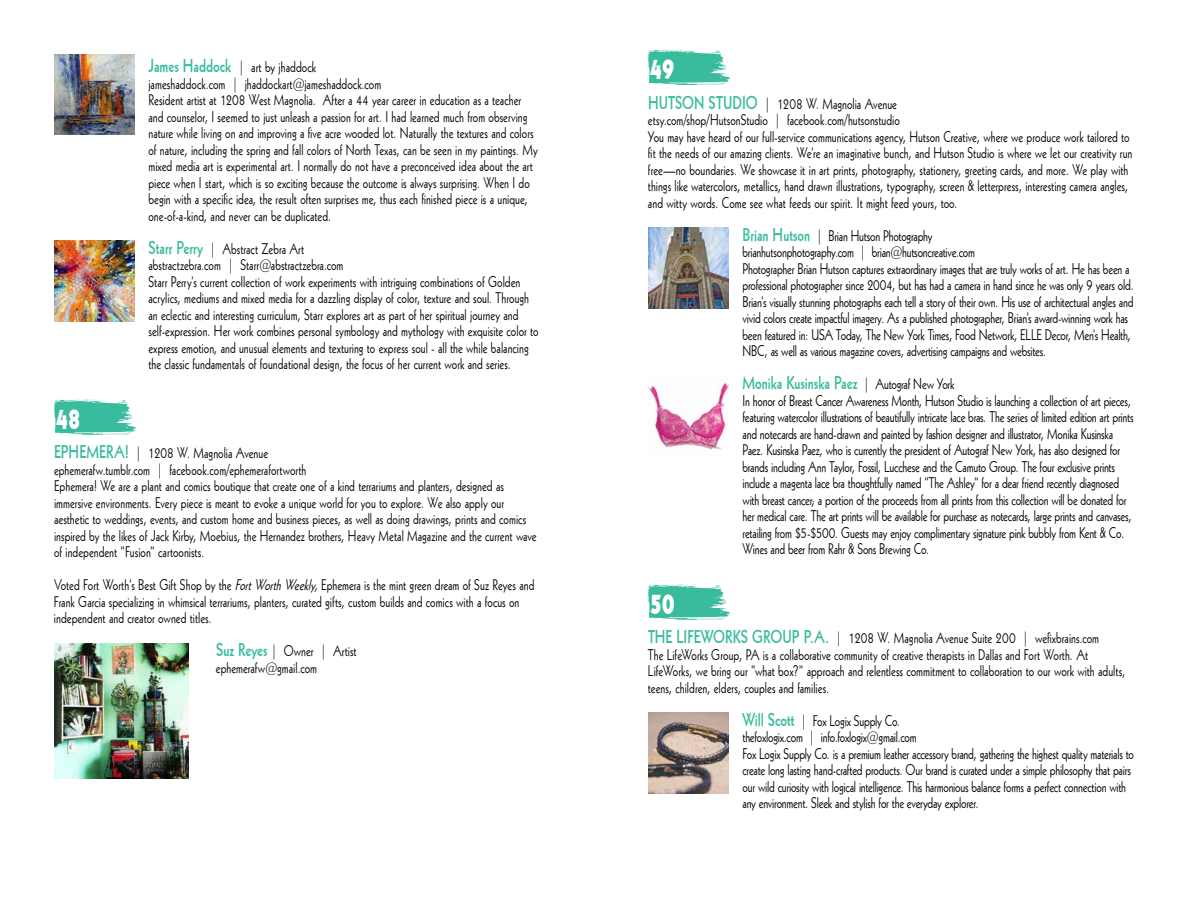
<style>
.page{position:relative;width:1188px;height:918px;background:#fff}
.page>*{position:absolute;margin:0;border:0;box-sizing:border-box;transform-origin:0 0}
.t1{font:28.5px "Geometric 231 BT Heavy C";color:#fff;scale:.8 1}
.t2{font:18px "Geometric 231 BT Bold C";color:#39bb9d;scale:.8 1}
.t3{font:15px/16.5px "Geometric 231 BT Roman C";color:#000;scale:.8 1}
.s1{font-family:"Geometric 231 BT Bold C";font-size:18px;color:#39bb9d}
.s2{font-style:italic}
.s3{font-family:"Geometric 231 BT Roman C";font-size:15px;color:#000}
</style>
<div class="page">
<svg style="left:54px;top:399px;width:82px;height:37px"></svg>
<img style="left:54px;top:644px;width:135px;height:135px">
<svg style="left:648px;top:49px;width:82px;height:37px"></svg>
<svg style="left:648px;top:584px;width:82px;height:37px"></svg>
<img style="left:54px;top:54px;width:81px;height:81px">
<img style="left:648px;top:227px;width:81px;height:81px">
<img style="left:648px;top:713px;width:81px;height:81px">
<img style="left:648px;top:380px;width:81px;height:75px">
<img style="left:54px;top:241px;width:81px;height:81px">
<p class="t3" style="left:148px;top:58px;width:488px"><span class="s1">James Haddock</span> | art by jhaddock<br>jameshaddock.com | jhaddockart@jameshaddock.com<br>Resident artist at 1208 West Magnolia. After a 44 year career in education as a teacher and counselor, I seemed to just unleash a passion for art. I had learned much from observing nature while living on and improving a five acre wooded lot. Naturally the textures and colors of nature, including the spring and fall colors of North Texas, can be seen in my paintings. My mixed media art is experimental art. I normally do not have a preconceived idea about the art piece when I start, which is so exciting because the outcome is always surprising. When I do begin with a specific idea, the result often surprises me, thus each finished piece is a unique, one-of-a-kind, and never can be duplicated.</p>
<p class="t3" style="left:148px;top:240px;width:489px"><span class="s1">Starr Perry</span> | Abstract Zebra Art<br>abstractzebra.com | Starr@abstractzebra.com<br>Starr Perry’s current collection of work experiments with intriguing combinations of Golden acrylics, mediums and mixed media for a dazzling display of color, texture and soul. Through an eclectic and interesting curriculum, Starr explores art as part of her spiritual journey and self-expression. Her work combines personal symbology and mythology with exquisite color to express emotion, and unusual elements and texturing to express soul - all the while balancing the classic fundamentals of foundational design, the focus of her current work and series.</p>
<h1 class="t1" style="left:56px;top:401px;width:33px">48</h1>
<p class="t2" style="left:54px;top:440px;width:21px">Ephemera</p>
<p class="t3" style="left:54px;top:445px;width:605px;text-indent:71px"><span class="s1">!</span> | 1208 W. Magnolia Avenue<br>ephemerafw.tumblr.com | facebook.com/ephemerafortworth<br>Ephemera! We are a plant and comics boutique that create one of a kind terrariums and planters, designed as immersive environments. Every piece is meant to evoke a unique world for you to explore. We also apply our aesthetic to weddings, events, and custom home and business pieces, as well as doing drawings, prints and comics inspired by the likes of Jack Kirby, Moebius, the Hernandez brothers, Heavy Metal Magazine and the current wave of independent “Fusion” cartoonists.</p>
<p class="t3" style="left:54px;top:577px;width:602px">Voted Fort Worth’s Best Gift Shop by the <span class="s2">FortWorthWeekly,</span>Ephemera is the mint green dream of Suz Reyes and<br>Frank Garcia specializing in whimsical terrariums, planters, curated gifts, custom builds and comics with a focus on independent and creator owned titles.</p>
<p class="t3" style="left:216px;top:643px;width:177px"><span class="s1">Suz Reyes</span> | Owner | Artist ephemerafw@gmail.com</p>
<h1 class="t1" style="left:650px;top:52px;width:33px">49</h1>
<p class="t2" style="left:648px;top:91px;width:26px">Hutson</p>
<p class="t2" style="left:709px;top:91px;width:21px">Studio</p>
<p class="t3" style="left:648px;top:95px;width:607px;text-indent:116px">| 1208 W. Magnolia Avenue<br>etsy.com/shop/HutsonStudio | facebook.com/hutsonstudio<br>You may have heard of our full-service communications agency, Hutson Creative, where we produce work tailored to fit the needs of our amazing clients. We’re an imaginative bunch, and Hutson Studio is where we let our creativity run free—no boundaries. We showcase it in art prints, photography, stationery, greeting cards, and more. We play with things like watercolors, metallics, hand drawn illustrations, typography, screen &amp; letterpress, interesting camera angles, and witty words. Come see what feeds our spirit. It might feed yours, too.</p>
<p class="t3" style="left:742px;top:227px;width:491px"><span class="s1">Brian Hutson</span> | Brian Hutson Photography<br>brianhutsonphotography.com | brian@hutsoncreative.com<br>Photographer Brian Hutson captures extraordinary images that are truly works of art. He has been a professional photographer since 2004, but has had a camera in hand since he was only 9 years old.<br>Brian’s visually stunning photographs each tell a story of their own. His use of architectural angles and vivid colors create impactful imagery. As a published photographer, Brian’s award-winning work has been featured in: USA Today, The New York Times, Food Network, ELLE Decor, Men’s Health, NBC, as well as various magazine covers, advertising campaigns and websites.</p>
<p class="t2" style="left:742px;top:371px;width:267px">Monika Kusinska Paez <span class="s3">| Autograf New York</span></p>
<p class="t3" style="left:743px;top:392px;width:490px">In honor of Breast Cancer Awareness Month, Hutson Studio is launching a collection of art pieces, featuring watercolor illustrations of beautifully intricate lace bras. The series of limited edition art prints and notecards are hand-drawn and painted by fashion designer and illustrator, Monika Kusinska Paez. Kusinska Paez, who is currently the president of Autograf New York, has also designed for brands including Ann Taylor, Fossil, Lucchese and the Camuto Group. The four exclusive prints include a magenta lace bra thoughtfully named “The Ashley” for a dear friend recently diagnosed with breast cancer; a portion of the proceeds from all prints from this collection will be donated for her medical care. The art prints will be available for purchase as notecards, large prints and canvases, retailing from $5-$500. Guests may enjoy complimentary signature pink bubbly from Kent &amp; Co.<br>Wines and beer from Rahr &amp; Sons Brewing Co.</p>
<h1 class="t1" style="left:650px;top:586px;width:33px">50</h1>
<p class="t2" style="left:648px;top:625px;width:94px">The LifeWorks</p>
<p class="t2" style="left:752px;top:625px;width:26px">Group</p>
<p class="t3" style="left:648px;top:630px;width:598px;text-indent:156px"><span class="s1">P.A.</span> | 1208 W. Magnolia Avenue Suite 200 | wefixbrains.com<br>The LifeWorks Group, PA is a collaborative community of creative therapists in Dallas and Fort Worth. At LifeWorks, we bring our “what box?” approach and relentless commitment to collaboration to our work with adults, teens, children, elders, couples and families.</p>
<p class="t3" style="left:742px;top:712px;width:491px"><span class="s1">Will Scott</span> | Fox Logix Supply Co.<br>thefoxlogix.com | info.foxlogix@gmail.com<br>Fox Logix Supply Co. is a premium leather accessory brand, gathering the highest quality materials to create long lasting hand-crafted products. Our brand is curated under a simple philosophy that pairs our wild curiosity with logical intelligence. This harmonious balance forms a perfect connection with any environment. Sleek and stylish for the everyday explorer.</p>
</div>
